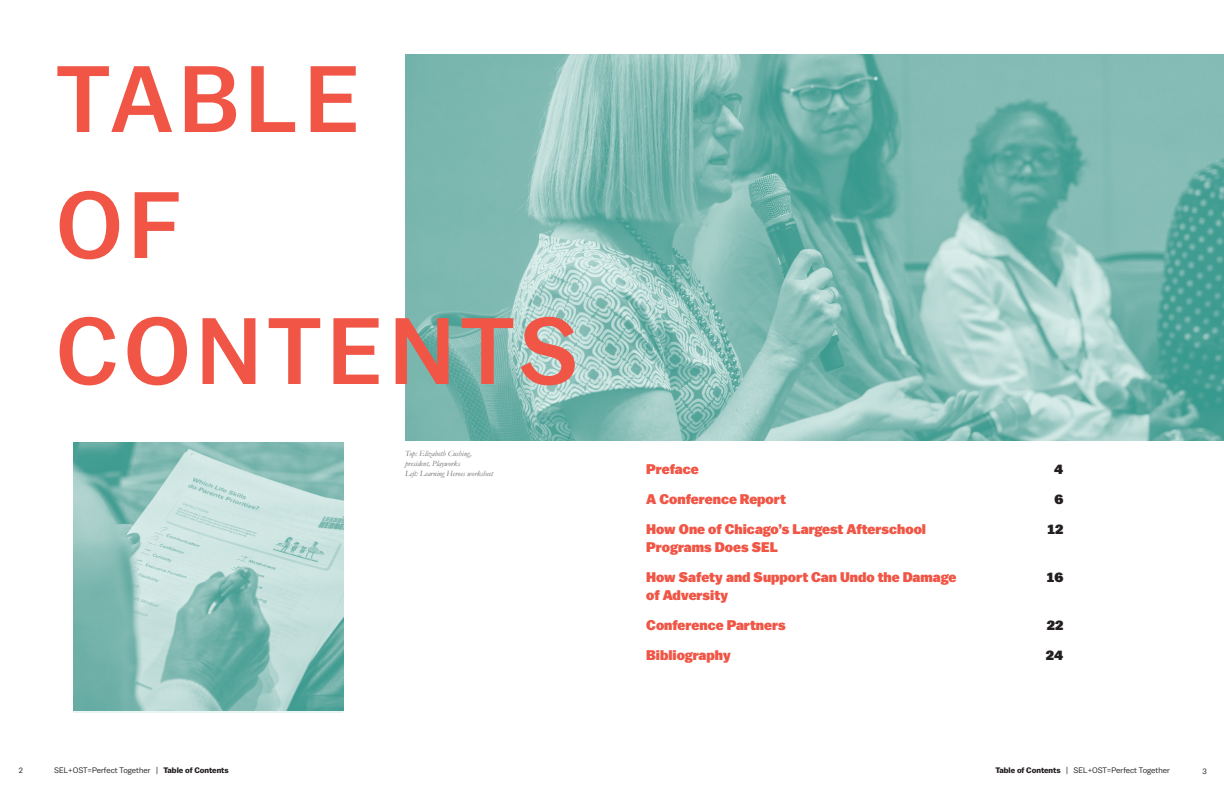
<style>
.page{position:relative;width:1224px;height:792px;background:#fff}
.page>*{position:absolute;margin:0;border:0;box-sizing:border-box;transform-origin:0 0}
.Copy{font:500 94px "Balto";letter-spacing:.06em;color:#f05545}
.Subhead_1{font:900 14px/18px "Balto";color:#f05545}
.Copy-2{font:900 14px "Balto";color:#231f20}
.t1{font:8px "Balto";letter-spacing:-.005em;color:#231f20}
.Photo_caption{font:italic 8px/10px "Garamond";color:#636366}
.s1{font-weight:700}
</style>
<div class="page">
<img style="left:405px;top:54px;width:819px;height:387px">
<img style="left:73px;top:443px;width:270px;height:268px">
<p class="Copy" style="left:56px;top:42px;width:307px">TABLE</p>
<p class="Copy" style="left:56px;top:168px;width:128px">OF</p>
<p class="Copy" style="left:56px;top:294px;width:524px">CONTENTS</p>
<p class="Photo_caption" style="left:405px;top:448px;width:90px">Top: Elizabeth Cushing, president, Playworks<br>Left: Learning Heroes worksheet</p>
<p class="Subhead_1" style="left:646px;top:460px;width:54px">Preface</p>
<p class="Subhead_1" style="left:646px;top:490px;width:141px">A Conference Report</p>
<p class="Subhead_1" style="left:646px;top:520px;width:281px">How One of Chicago’s Largest Afterschool<br>Programs Does SEL</p>
<p class="Subhead_1" style="left:646px;top:568px;width:312px">How Safety and Support Can Undo the Damage of Adversity</p>
<p class="Subhead_1" style="left:646px;top:616px;width:141px">Conference Partners</p>
<p class="Subhead_1" style="left:646px;top:646px;width:86px">Bibliography</p>
<p class="Copy-2" style="left:1054px;top:461px;width:11px">4</p>
<p class="Copy-2" style="left:1054px;top:491px;width:10px">6</p>
<p class="Copy-2" style="left:1047px;top:521px;width:18px">12</p>
<p class="Copy-2" style="left:1047px;top:569px;width:18px">16</p>
<p class="Copy-2" style="left:1047px;top:617px;width:18px">22</p>
<p class="Copy-2" style="left:1046px;top:647px;width:19px">24</p>
<p class="t1" style="left:19px;top:766px;width:6px">2</p>
<p class="t1" style="left:54px;top:766px;width:176px">SEL+OST=Perfect Together | <span class="s1">Table of Contents</span></p>
<p class="t1" style="left:995px;top:766px;width:176px"><span class="s1">Table of Contents</span> | SEL+OST=Perfect Together</p>
<p class="t1" style="left:1202px;top:766px;width:6px">3</p>
</div>
